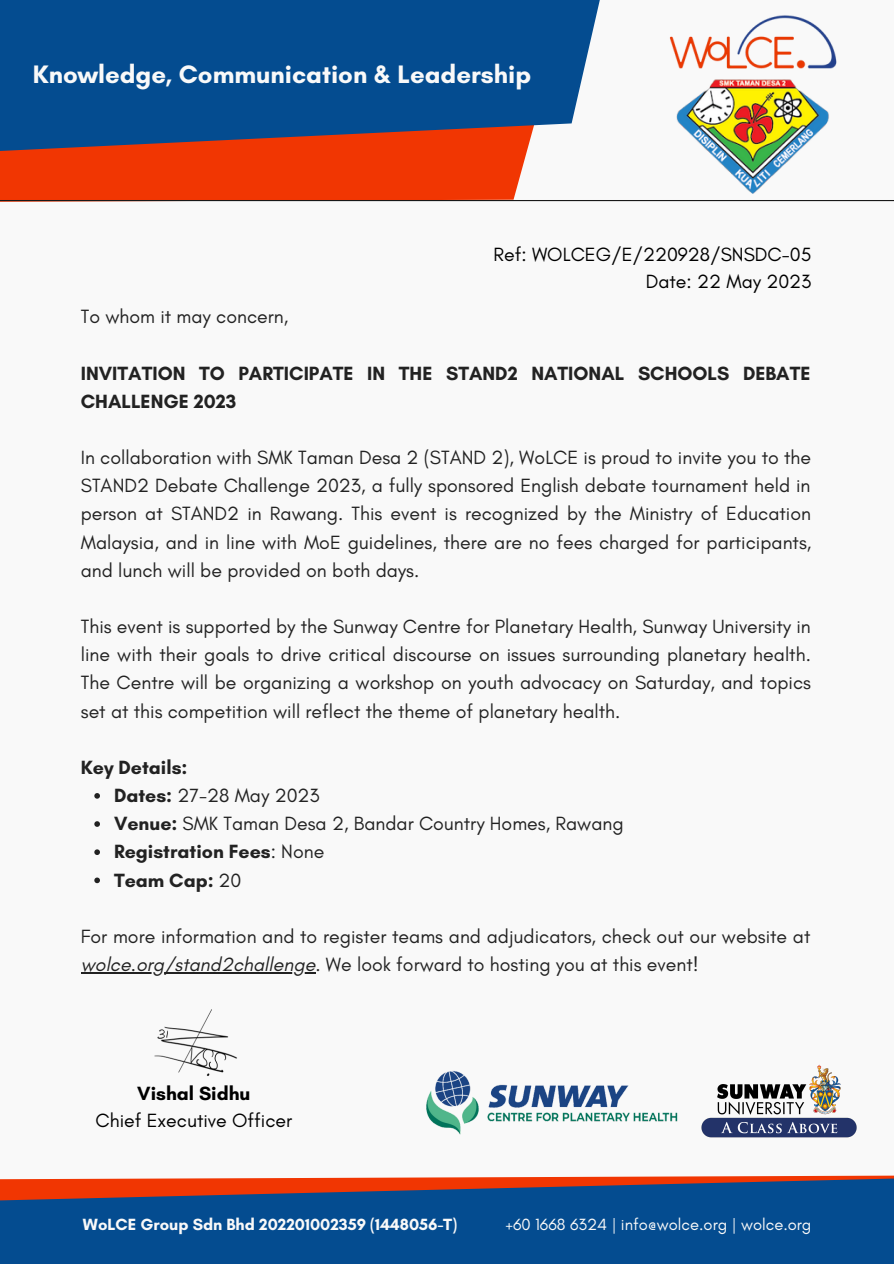
<style>
.page{position:relative;width:894px;height:1264px;background:#fff}
.page>*{position:absolute;margin:0;border:0;box-sizing:border-box;transform-origin:0 0}
.t1{font:700 25.65px "Glacial Indifference";color:#f9f9f9}
.t2{font:19.5px/28.2px "Glacial Indifference";color:#222;text-align:justify}
.t3{font:700 19.5px/28.2px "Glacial Indifference";color:#222}
.t4{font:19.5px "Glacial Indifference";color:#000}
.t5{font:700 19.5px "Glacial Indifference";color:#000}
.t6{font:700 16.5px "Glacial Indifference";color:#f9f9f9}
.t7{font:16.5px "Glacial Indifference";color:#f9f9f9}
.s1{font-weight:700}
.s2{font-weight:400}
.s3{font-style:italic}
</style>
<div class="page">
<div style="left:0;top:0;width:893px;height:1263px;background:#f9f9f9"></div>
<svg style="left:0;top:0;width:671px;height:202px;fill:#044c90"></svg>
<svg style="left:0;top:1175px;width:893px;height:88px;background:#2b4d7f"></svg>
<svg style="left:94px;top:793px;width:6px;height:5px"></svg>
<svg style="left:94px;top:821px;width:6px;height:5px"></svg>
<svg style="left:94px;top:849px;width:6px;height:6px"></svg>
<svg style="left:94px;top:877px;width:6px;height:6px"></svg>
<hr style="left:81px;top:972px;width:234px;height:1px;background:#222">
<img style="left:669px;top:14px;width:166px;height:58px">
<hr style="left:0;top:200px;width:893px;height:1px;background:#191919">
<img style="left:154px;top:1009px;width:83px;height:67px">
<img style="left:676px;top:79px;width:153px;height:114px">
<img style="left:426px;top:1070px;width:252px;height:65px">
<img style="left:701px;top:1064px;width:156px;height:74px">
<p class="t1" style="left:33px;top:58px;width:499px">Knowledge, Communication &amp; Leadership</p>
<p class="t4" style="left:493px;top:242px;width:319px">Ref: WOLCEG/E/220928/SNSDC-05</p>
<p class="t4" style="left:645px;top:269px;width:167px">Date: 22 May 2023</p>
<p class="t2" style="left:81px;top:302px;width:209px">To whom it may concern,</p>
<p class="t3" style="left:81px;top:359px;width:731px">INVITATION TO PARTICIPATE IN THE STAND2 NATIONAL SCHOOLS DEBATE<br>CHALLENGE 2023</p>
<p class="t2" style="left:81px;top:443px;width:731px">In collaboration with SMK Taman Desa 2 (STAND 2), WoLCE is proud to invite you to the STAND2 Debate Challenge 2023, a fully sponsored English debate tournament held in person at STAND2 in Rawang. This event is recognized by the Ministry of Education Malaysia, and in line with MoE guidelines, there are no fees charged for participants, and lunch will be provided on both days.</p>
<p class="t2" style="left:81px;top:612px;width:731px">This event is supported by the Sunway Centre for Planetary Health, Sunway University in line with their goals to drive critical discourse on issues surrounding planetary health.<br>The Centre will be organizing a workshop on youth advocacy on Saturday, and topics set at this competition will reflect the theme of planetary health.</p>
<p class="t3" style="left:81px;top:753px;width:108px">Key Details:</p>
<p class="t2" style="left:114px;top:781px;width:207px"><span class="s1">Dates:</span> 27-28 May 2023</p>
<p class="t2" style="left:114px;top:809px;width:511px"><span class="s1">Venue:</span> SMK Taman Desa 2, Bandar Country Homes, Rawang</p>
<p class="t3" style="left:114px;top:837px;width:212px">Registration Fees<span class="s2">: None</span></p>
<p class="t3" style="left:114px;top:865px;width:129px">Team Cap: <span class="s2">20</span></p>
<p class="t2" style="left:81px;top:921px;width:731px">For more information and to register teams and adjudicators, check out our website at <span class="s3">wolce.org/stand2challenge</span>. We look forward to hosting you at this event!</p>
<p class="t5" style="left:137px;top:1081px;width:115px">Vishal Sidhu</p>
<p class="t4" style="left:95px;top:1108px;width:198px">Chief Executive Officer</p>
<p class="t6" style="left:83px;top:1214px;width:375px">WoLCE Group Sdn Bhd 202201002359 (1448056-T)</p>
<p class="t7" style="left:505px;top:1214px;width:307px">+60 1668 6324 | info@wolce.org | wolce.org</p>
</div>
